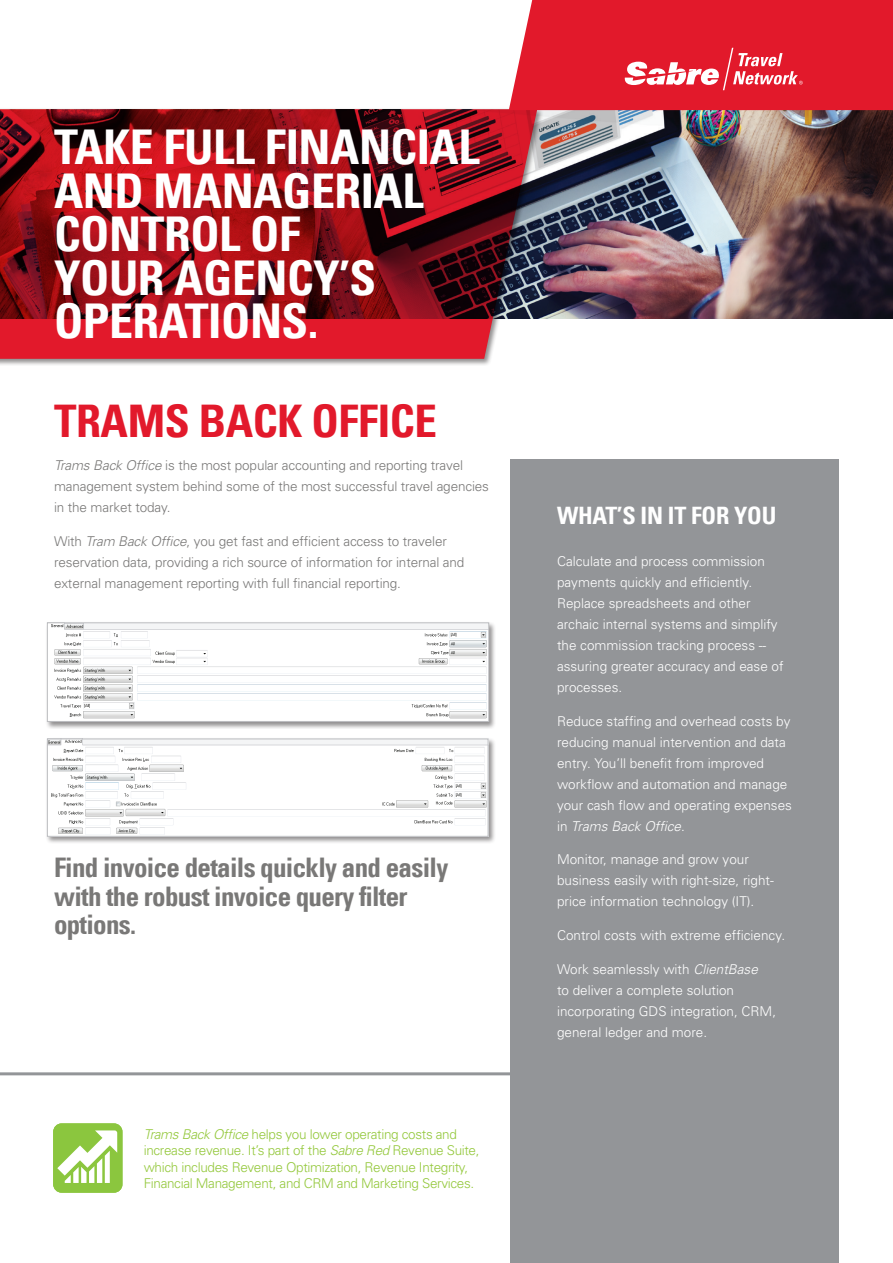
<style>
.page{position:relative;width:893px;height:1263px;background:#fff}
.page>*{position:absolute;margin:0;border:0;box-sizing:border-box;transform-origin:0 0}
.t1{font:700 condensed 48px/43.5px "Univers LT";letter-spacing:-.01em;color:#fff}
.t2{font:700 condensed 45px "Univers LT";letter-spacing:-.01em;color:#e2192b}
.t3{font:700 condensed 27px/28.5px "Univers LT";letter-spacing:-.025em;color:#797877}
.t4{font:700 condensed 24px "Univers LT";letter-spacing:-.01em;color:#fff}
.t5{font:300 13.5px/21px "Univers";color:#fff}
.t6{font:300 13.5px/21px "Univers";letter-spacing:-.01em;color:#797877}
.t7{font:300 13.5px/16.5px "Univers";letter-spacing:-.025em;color:#94c83c}
.s1{font-style:italic}
</style>
<div class="page">
<img style="left:545px;top:110px;width:348px;height:209px">
<div style="left:0;top:108px;width:545px;height:258px;background:#231f20;opacity:.5"></div>
<svg style="left:0;top:109px;width:537px;height:250px;background:#92151e"></svg>
<svg style="left:509px;top:0;width:384px;height:110px;background:#e42a3a"></svg>
<div style="left:510px;top:459px;width:329px;height:804px;background:#939598"></div>
<hr style="left:0;top:1072px;width:510px;height:3px;background:#939598">
<svg style="left:53px;top:1123px;width:69px;height:70px"></svg>
<div style="left:45px;top:621px;width:452px;height:108px;background:#231f20;opacity:.5"></div>
<img style="left:49px;top:624px;width:438px;height:96px">
<div style="left:47px;top:622px;width:442px;height:100px;border:1px solid #bcbdc0"></div>
<div style="left:45px;top:737px;width:451px;height:107px;background:#231f20;opacity:.5"></div>
<img style="left:49px;top:740px;width:437px;height:95px">
<div style="left:47px;top:738px;width:441px;height:99px;border:1px solid #bcbdc0"></div>
<h1 class="t1" style="left:54px;top:125px;width:427px">TAKE FULL FINANCIAL<br>AND MANAGERIAL<br>CONTROL OF<br>YOUR AGENCY’S<br>OPERATIONS.</h1>
<h2 class="t2" style="left:54px;top:394px;width:384px">TRAMS BACK OFFICE</h2>
<p class="t6" style="left:54px;top:455px;width:436px"><span class="s1">Trams Back Office</span> is the most popular accounting and reporting travel management system behind some of the most successful travel agencies in the market today.</p>
<p class="t6" style="left:54px;top:530px;width:412px">With <span class="s1">Tram Back Office</span>, you get fast and efficient access to traveler reservation data, providing a rich source of information for internal and external management reporting with full financial reporting.</p>
<h3 class="t3" style="left:54px;top:853px;width:396px">Find invoice details quickly and easily with the robust invoice query filter options.</h3>
<p class="t7" style="left:144px;top:1125px;width:337px"><span class="s1">Trams Back Office</span> helps you lower operating costs and increase revenue. It’s part of the <span class="s1">Sabre Red</span> Revenue Suite, which includes Revenue Optimization, Revenue Integrity, Financial Management, and CRM and Marketing Services.</p>
<h3 class="t4" style="left:557px;top:500px;width:221px">WHAT’S IN IT FOR YOU</h3>
<p class="t5" style="left:557px;top:550px;width:228px">Calculate and process commission payments quickly and efficiently.<br>Replace spreadsheets and other archaic internal systems and simplify the commission tracking process -- assuring greater accuracy and ease of processes.</p>
<p class="t5" style="left:557px;top:710px;width:236px">Reduce staffing and overhead costs by reducing manual intervention and data entry. You’ll benefit from improved workflow and automation and manage your cash flow and operating expenses in <span class="s1">Trams Back Office</span>.</p>
<p class="t5" style="left:557px;top:849px;width:218px">Monitor, manage and grow your business easily with right-size, right&shy;price information technology (IT).</p>
<p class="t5" style="left:557px;top:924px;width:230px">Control costs with extreme efficiency.</p>
<p class="t5" style="left:557px;top:958px;width:221px">Work seamlessly with <span class="s1">ClientBase<br></span>to deliver a complete solution incorporating GDS integration, CRM, general ledger and more.</p>
</div>
